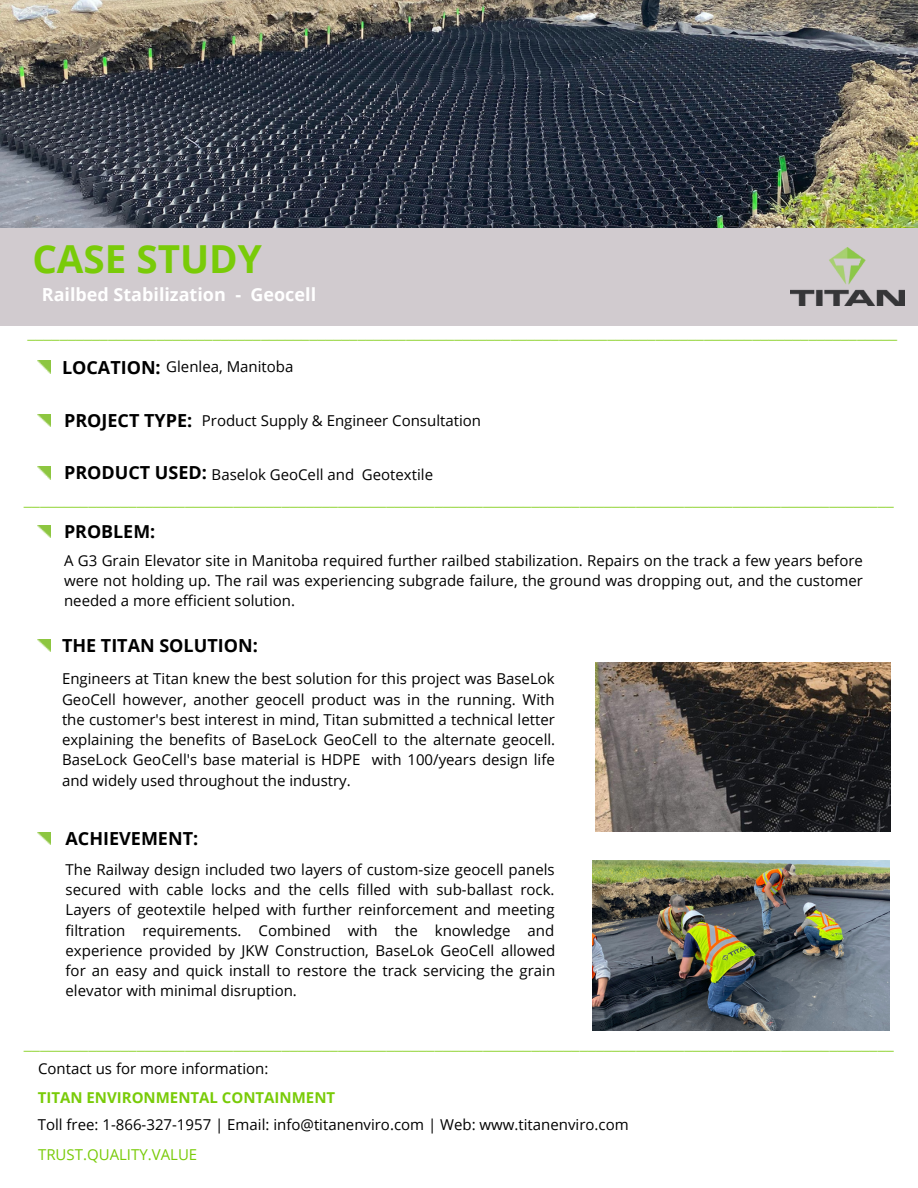
<style>
.page{position:relative;width:918px;height:1188px;background:#fff}
.page>*{position:absolute;margin:0;border:0;box-sizing:border-box;transform-origin:0 0}
.t1{font:700 38.7px "Open Sans";color:#79cb08}
.t2{font:300 19.65px "Open Sans";color:#79cb08}
.t3{font:700 18px "Open Sans";color:#000}
.t4{font:700 18px "Open Sans";color:#fff}
.t5{font:700 17.85px "Open Sans";color:#000}
.t6{font:15px/20.2px "Open Sans";color:#000;text-align:justify}
.t7{font:700 15px "Open Sans";color:#79cb08}
.t8{font:15px "Open Sans";color:#79cb08}
</style>
<div class="page">
<img style="left:37px;top:361px;width:14px;height:12px">
<div style="left:0;top:226px;width:918px;height:100px;background:#d1cbcf"></div>
<img style="left:37px;top:414px;width:14px;height:13px">
<img style="left:37px;top:467px;width:14px;height:12px">
<img style="left:37px;top:525px;width:14px;height:13px">
<img style="left:37px;top:640px;width:14px;height:12px">
<img style="left:791px;top:248px;width:113px;height:57px">
<img style="left:595px;top:662px;width:295px;height:170px">
<img style="left:593px;top:861px;width:297px;height:170px">
<img style="left:37px;top:832px;width:14px;height:13px">
<img style="left:0;top:0;width:918px;height:227px">
<h1 class="t1" style="left:32px;top:232px;width:231px">CASE STUDY</h1>
<p class="t4" style="left:42px;top:281px;width:276px">Railbed Stabilization - Geocell</p>
<h2 class="t2" style="left:27px;top:317px;width:871px">____________________________________________________________________________________________________________</h2>
<p class="t3" style="left:62px;top:354px;width:100px">LOCATION:</p>
<p class="t6" style="left:166px;top:356px;width:129px">Glenlea, Manitoba</p>
<p class="t3" style="left:64px;top:408px;width:130px">PROJECT TYPE:</p>
<p class="t3" style="left:64px;top:460px;width:144px">PRODUCT USED:</p>
<p class="t6" style="left:202px;top:410px;width:281px">Product Supply &amp; Engineer Consultation</p>
<p class="t6" style="left:212px;top:464px;width:223px">Baselok GeoCell and Geotextile</p>
<h2 class="t2" style="left:24px;top:484px;width:871px">____________________________________________________________________________________________________________</h2>
<p class="t5" style="left:64px;top:519px;width:93px">PROBLEM:</p>
<p class="t6" style="left:64px;top:550px;width:800px">A G3 Grain Elevator site in Manitoba required further railbed stabilization. Repairs on the track a few years before were not holding up. The rail was experiencing subgrade failure, the ground was dropping out, and the customer needed a more efficient solution.</p>
<p class="t3" style="left:62px;top:633px;width:197px">THE TITAN SOLUTION:</p>
<p class="t6" style="left:62px;top:668px;width:495px">Engineers at Titan knew the best solution for this project was BaseLok GeoCell however, another geocell product was in the running. With the customer's best interest in mind, Titan submitted a technical letter explaining the benefits of BaseLock GeoCell to the alternate geocell.<br>BaseLock GeoCell's base material is HDPE with 100/years design life and widely used throughout the industry.</p>
<p class="t3" style="left:66px;top:826px;width:134px">ACHIEVEMENT:</p>
<p class="t6" style="left:66px;top:859px;width:491px">The Railway design included two layers of custom-size geocell panels secured with cable locks and the cells filled with sub-ballast rock.<br>Layers of geotextile helped with further reinforcement and meeting filtration requirements. Combined with the knowledge and experience provided by JKW Construction, BaseLok GeoCell allowed for an easy and quick install to restore the track servicing the grain elevator with minimal disruption.</p>
<h2 class="t2" style="left:24px;top:1028px;width:871px">____________________________________________________________________________________________________________</h2>
<p class="t6" style="left:38px;top:1058px;width:232px">Contact us for more information:</p>
<p class="t7" style="left:38px;top:1087px;width:299px">TITAN ENVIRONMENTAL CONTAINMENT</p>
<p class="t6" style="left:38px;top:1114px;width:592px">Toll free: 1-866-327-1957 | Email: info@titanenviro.com | Web: www.titanenviro.com</p>
<p class="t8" style="left:38px;top:1144px;width:161px">TRUST.QUALITY.VALUE</p>
</div>
